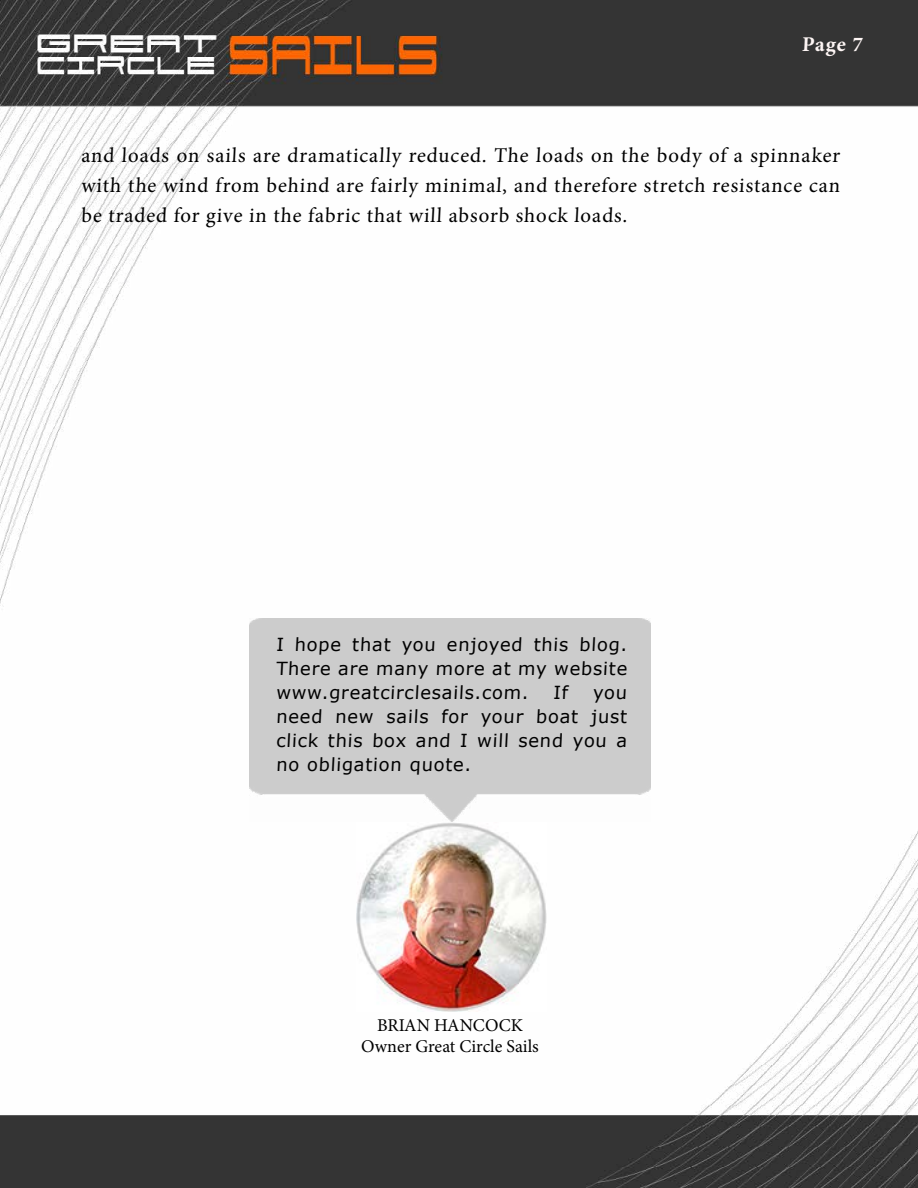
<style>
.page{position:relative;width:918px;height:1188px;background:#fff}
.page>*{position:absolute;margin:0;border:0;box-sizing:border-box;transform-origin:0 0}
.t1{font:21px/30px "Minion Pro";letter-spacing:.035em;color:#000;text-align:justify}
.t2{font:700 21px "Minion Pro";color:#fef6f5}
.t3{font:18px/24px "Verdana";color:#000;text-align:justify}
.t4{font:18px/21.6px "Minion Pro";color:#000;text-align:center}
</style>
<div class="page">
<img style="left:0;top:0;width:918px;height:1188px">
<img style="left:0;top:0;width:1px;height:1187px">
<img style="left:249px;top:618px;width:402px;height:204px">
<img style="left:357px;top:822px;width:190px;height:190px">
<p class="t2" style="left:802px;top:30px;width:64px">Page 7</p>
<p class="t1" style="left:81px;top:141px;width:762px">and loads on sails are dramatically reduced. The loads on the body of a spinnaker with the wind from behind are fairly minimal, and therefore stretch resistance can be traded for give in the fabric that will absorb shock loads.</p>
<p class="t3" style="left:276px;top:633px;width:354px">I hope that you enjoyed this blog.<br>There are many more at my website www.greatcirclesails.com.</p>
<p class="t3" style="left:553px;top:681px;width:16px">If</p>
<p class="t3" style="left:276px;top:681px;width:354px;text-indent:317px">you need new sails for your boat just click this box and I will send you a no obligation quote.</p>
<p class="t4" style="left:361px;top:1014px;width:179px">BRIAN HANCOCK<br>Owner Great Circle Sails</p>
</div>
